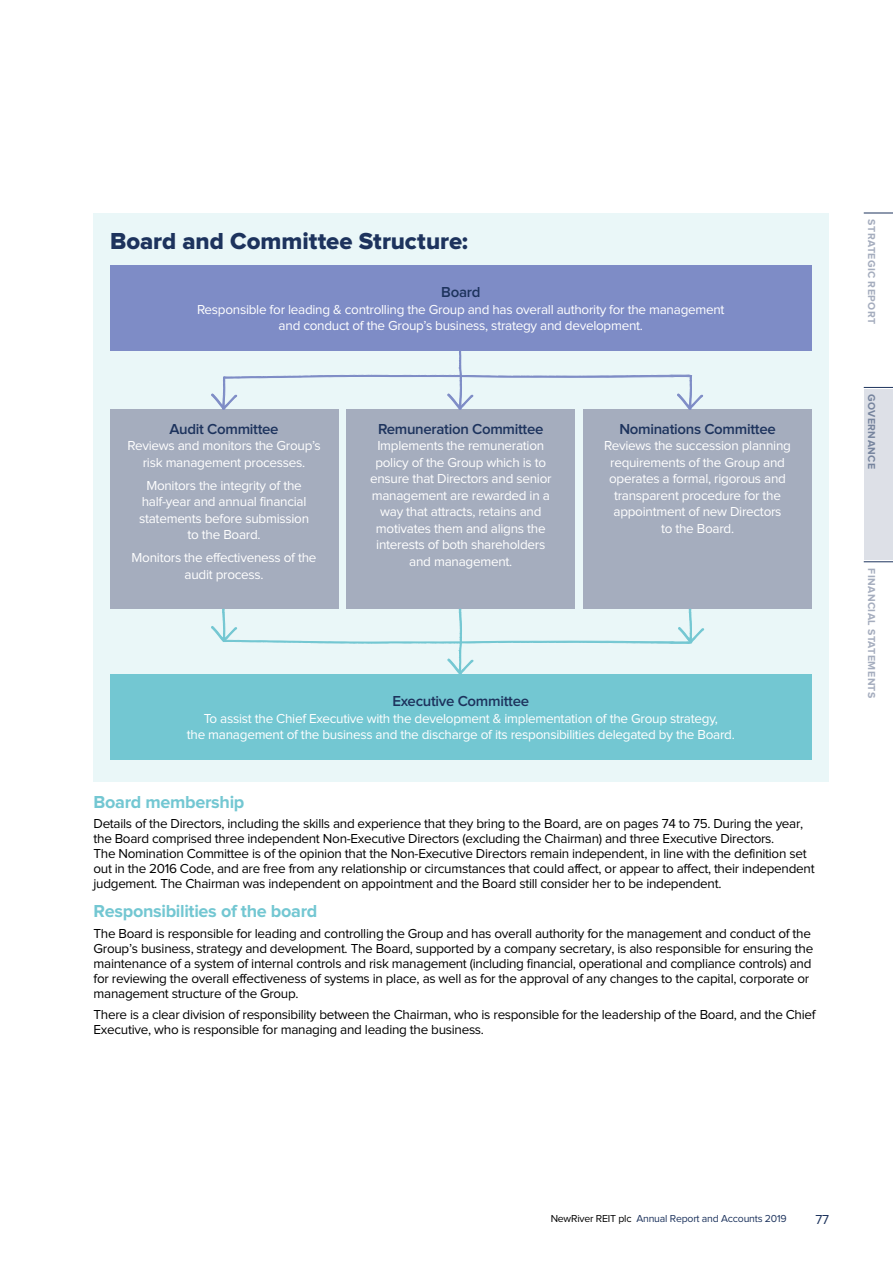
<style>
.page{position:relative;width:893px;height:1263px;background:#fff}
.page>*{position:absolute;margin:0;border:0;box-sizing:border-box;transform-origin:0 0}
.t1{font:24px "Proxima Nova Extrabld";letter-spacing:-.005em;color:#1d335d}
.t2{font:700 18px "Proxima Nova";letter-spacing:-.015em;color:#73c7d2}
.t3{font:600 15px "Proxima Nova";letter-spacing:-.02em;color:#1d335d}
.t4{font:13.5px/15px "Proxima Nova";letter-spacing:-.02em;color:#000}
.t5{font:13.5px/16.5px "Proxima Nova";letter-spacing:-.02em;color:#fff;text-align:center}
.t6{font:13.5px "Proxima Nova";color:#1d335d}
.t7{font:10.5px "Proxima Nova";letter-spacing:-.02em;color:#1d335d}
.t8{font:700 10.5px "Proxima Nova";letter-spacing:.04em;color:#a5adbe}
.t9{font:700 10.5px "Proxima Nova";letter-spacing:.04em;color:#77859e}
.s1{color:#000}
</style>
<div class="page">
<div style="left:94px;top:213px;width:735px;height:569px;background:#eaf7f8"></div>
<div style="left:110px;top:409px;width:228px;height:200px;background:#a5adbe"></div>
<div style="left:347px;top:409px;width:228px;height:200px;background:#a5adbe"></div>
<div style="left:583px;top:409px;width:229px;height:200px;background:#a5adbe"></div>
<svg style="left:211px;top:608px;width:494px;height:66px"></svg>
<svg style="left:211px;top:350px;width:493px;height:60px"></svg>
<div style="left:110px;top:674px;width:702px;height:85px;background:#73c7d2"></div>
<div style="left:110px;top:265px;width:702px;height:85px;background:#7e8cc6"></div>
<div style="left:864px;top:390px;width:29px;height:170px;background:#dde0e7"></div>
<svg style="left:864px;top:561px;width:29px;height:1px"></svg>
<svg style="left:864px;top:387px;width:29px;height:1px"></svg>
<svg style="left:864px;top:213px;width:29px;height:1px"></svg>
<h1 class="t1" style="left:110px;top:230px;width:360px">Board and Committee Structure:</h1>
<p class="t3" style="left:441px;top:285px;width:41px">Board</p>
<p class="t5" style="left:197px;top:302px;width:529px">Responsible for leading &amp; controlling the Group and has overall authority for the management and conduct of the Group’s business, strategy and development.</p>
<p class="t3" style="left:170px;top:422px;width:110px">Audit Committee</p>
<p class="t5" style="left:128px;top:438px;width:195px">Reviews and monitors the Group’s risk management processes.</p>
<p class="t5" style="left:139px;top:478px;width:172px">Monitors the integrity of the half‑year and annual financial statements before submission to the Board.</p>
<p class="t5" style="left:132px;top:550px;width:186px">Monitors the effectiveness of the audit process.</p>
<p class="t3" style="left:378px;top:422px;width:167px">Remuneration Committee</p>
<p class="t5" style="left:370px;top:438px;width:183px">Implements the remuneration policy of the Group which is to ensure that Directors and senior management are rewarded in a way that attracts, retains and motivates them and aligns the interests of both shareholders and management.</p>
<p class="t3" style="left:619px;top:422px;width:158px">Nominations Committee</p>
<p class="t5" style="left:604px;top:438px;width:188px">Reviews the succession planning requirements of the Group and operates a formal, rigorous and transparent procedure for the appointment of new Directors<br>to the Board.</p>
<p class="t3" style="left:393px;top:694px;width:138px">Executive Committee</p>
<p class="t5" style="left:187px;top:710px;width:548px">To assist the Chief Executive with the development &amp; implementation of the Group strategy,<br>the management of the business and the discharge of its responsibilities delegated by the Board.</p>
<h2 class="t2" style="left:94px;top:793px;width:152px">Board membership</h2>
<p class="t4" style="left:93px;top:817px;width:723px">Details of the Directors, including the skills and experience that they bring to the Board, are on pages 74 to 75. During the year, the Board comprised three independent Non-Executive Directors (excluding the Chairman) and three Executive Directors.<br>The Nomination Committee is of the opinion that the Non-Executive Directors remain independent, in line with the definition set out in the 2016 Code, and are free from any relationship or circumstances that could affect, or appear to affect, their independent judgement. The Chairman was independent on appointment and the Board still consider her to be independent.</p>
<h2 class="t2" style="left:94px;top:903px;width:225px">Responsibilities of the board</h2>
<p class="t4" style="left:94px;top:926px;width:721px">The Board is responsible for leading and controlling the Group and has overall authority for the management and conduct of the Group’s business, strategy and development. The Board, supported by a company secretary, is also responsible for ensuring the maintenance of a system of internal controls and risk management (including financial, operational and compliance controls) and for reviewing the overall effectiveness of systems in place, as well as for the approval of any changes to the capital, corporate or management structure of the Group.</p>
<p class="t4" style="left:94px;top:1008px;width:723px">There is a clear division of responsibility between the Chairman, who is responsible for the leadership of the Board, and the Chief<br>Executive, who is responsible for managing and leading the business.</p>
<p class="t8" style="left:876px;top:219px;width:106px;rotate:90deg">STRATEGIC REPORT</p>
<p class="t9" style="left:876px;top:394px;width:77px;rotate:90deg">GOVERNANCE</p>
<p class="t8" style="left:876px;top:568px;width:132px;rotate:90deg">FINANCIAL STATEMENTS</p>
<p class="t7" style="left:551px;top:1214px;width:237px"><span class="s1">NewRiver REIT plc</span> Annual Report and Accounts 2019</p>
<p class="t6" style="left:815px;top:1213px;width:15px">77</p>
</div>
